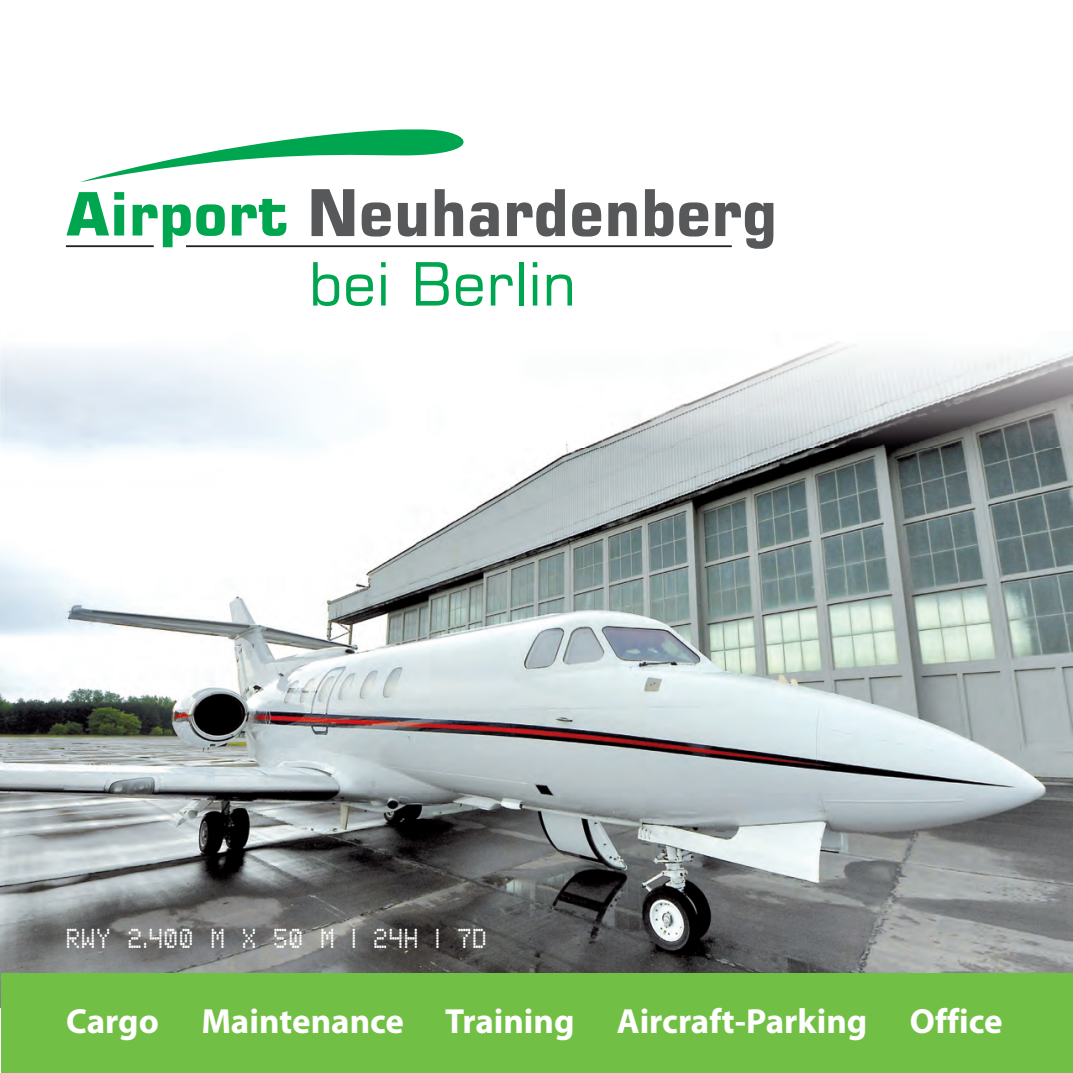
<style>
.page{position:relative;width:1073px;height:1073px;background:#fff}
.page>*{position:absolute;margin:0;border:0;box-sizing:border-box;transform-origin:0 0}
.t1{font:700 64.58px "Square 721 BT";color:#57585a;scale:.95 1}
.t2{font:59.68px "Square 721 BT";color:#00a54f}
.t3{font:700 35px "Myriad Pro";color:#fff}
.t4{font:35px "Straphanger";color:#fff}
.s1{font-size:59.68px;color:#00a54f}
</style>
<div class="page">
<img style="left:1px;top:447px;width:1071px;height:526px">
<div style="left:1px;top:973px;width:1071px;height:99px;background:#71bf44"></div>
<hr style="left:186px;top:245px;width:546px;height:3px;background:#231f20">
<svg style="left:81px;top:129px;width:383px;height:53px"></svg>
<hr style="left:66px;top:245px;width:88px;height:2px;background:#231f20">
<img style="left:0;top:342px;width:1072px;height:105px">
<p class="t1" style="left:65px;top:189px;width:751px"><span class="s1">Airport</span> Neuhardenberg</p>
<p class="t2" style="left:308px;top:262px;width:269px">bei Berlin</p>
<p class="t4" style="left:65px;top:915px;width:423px">RWY 2.400 m x 50 m | 24h 7d</p>
<p class="t4" style="left:435px;top:915px;width:7px">|</p>
<p class="t3" style="left:66px;top:1000px;width:938px">Cargo Maintenance Training Aircraft-Parking Office</p>
</div>
